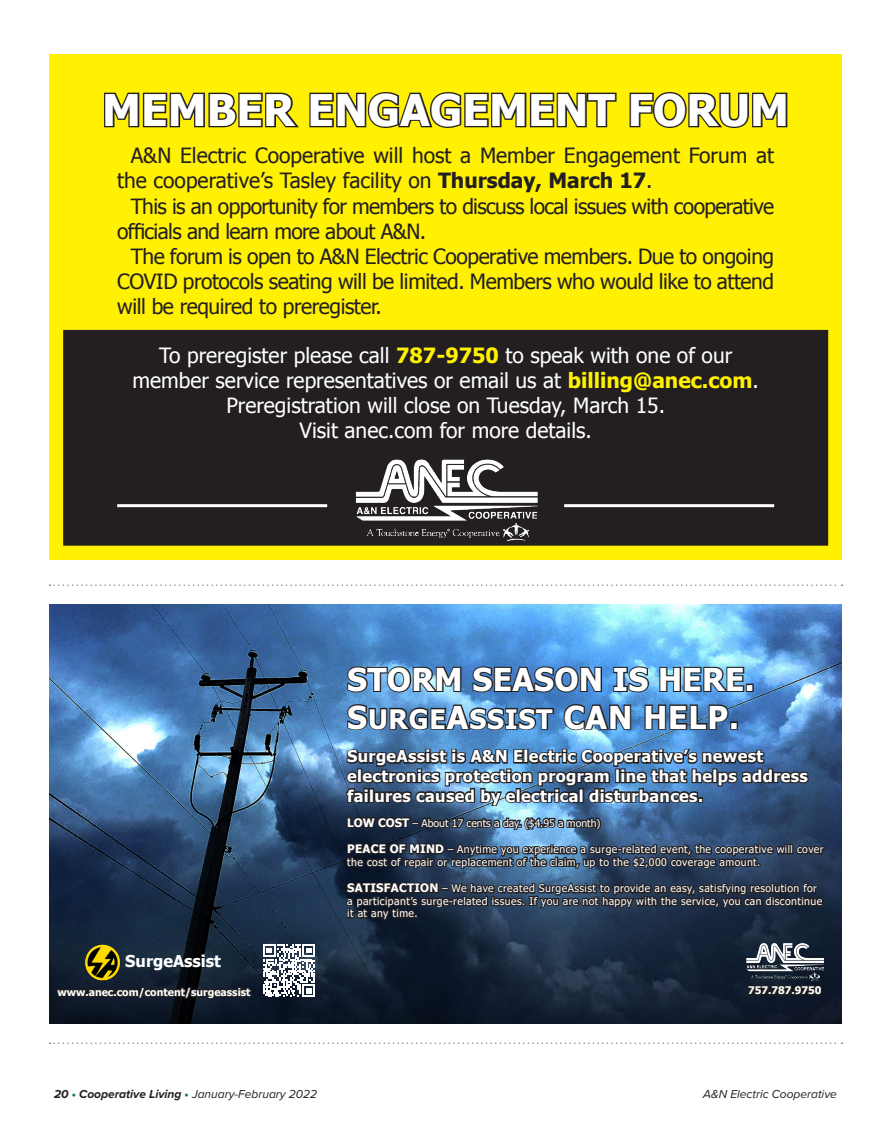
<style>
.page{position:relative;width:891px;height:1134px;background:#fff}
.page>*{position:absolute;margin:0;border:0;box-sizing:border-box;transform-origin:0 0}
.t1{font:700 43.5px "Tahoma";color:#fff}
.t2{font:700 31.35px/37.7px "Tahoma";letter-spacing:.01em;color:#fff}
.t3{font:21px "Tahoma";letter-spacing:-.02em;color:#231f20}
.t4{font:21px/25.2px "Tahoma";color:#fff;text-align:center}
.t5{font:21px "Tahoma";color:#231f20}
.t6{font:700 16.35px/19.5px "Tahoma";letter-spacing:.02em;color:#fff}
.t7{font:700 16.35px "Tahoma";color:#fff}
.t8{font:italic 12px "Proxima Nova";color:#231f20}
.t9{font:10.5px/12.6px "Tahoma";letter-spacing:.04em;color:#fff}
.t10{font:700 10.5px "Tahoma";color:#fff}
.t11{font:10.5px "Tahoma";color:#fff}
.s1{font-weight:700}
.s2{font-weight:700;color:#fff101}
.s3{font-size:26.7px}
.s4{font-weight:700;font-size:11.7px}
.s5{font-weight:900;font-style:normal;color:#19865d}
</style>
<div class="page">
<div style="left:49px;top:54px;width:793px;height:506px;background:#fff101"></div>
<svg style="left:104px;top:92px;width:195px;height:36px"></svg>
<svg style="left:309px;top:92px;width:308px;height:36px"></svg>
<svg style="left:629px;top:92px;width:159px;height:36px"></svg>
<div style="left:64px;top:331px;width:763px;height:214px;background:#231f20"></div>
<div style="left:63px;top:330px;width:765px;height:216px;border:2px solid #231f20"></div>
<img style="left:349px;top:459px;width:192px;height:87px">
<hr style="left:117px;top:504px;width:210px;height:3px;background:#fff">
<hr style="left:564px;top:504px;width:210px;height:3px;background:#fff">
<img style="left:49px;top:605px;width:793px;height:419px">
<svg style="left:346px;top:664px;width:117px;height:30px;background:#53799a"></svg>
<svg style="left:471px;top:665px;width:132px;height:29px;background:#365a85"></svg>
<svg style="left:612px;top:665px;width:38px;height:29px"></svg>
<svg style="left:658px;top:665px;width:87px;height:28px;background:#4e7795"></svg>
<div style="left:746px;top:684px;width:8px;height:8px;border:2px solid #231f20"></div>
<svg style="left:346px;top:703px;width:209px;height:29px;background:#426588"></svg>
<svg style="left:562px;top:703px;width:70px;height:29px;background:#42678d"></svg>
<svg style="left:643px;top:703px;width:87px;height:28px;background:#395c83"></svg>
<div style="left:730px;top:721px;width:8px;height:9px;border:2px solid #231f20"></div>
<svg style="left:344px;top:742px;width:482px;height:181px;background:#314762"></svg>
<img style="left:83px;top:944px;width:39px;height:38px">
<svg style="left:55px;top:983px;width:198px;height:21px;background:#171c26"></svg>
<svg style="left:263px;top:944px;width:52px;height:53px"></svg>
<img style="left:746px;top:942px;width:78px;height:39px">
<svg style="left:745px;top:983px;width:79px;height:14px"></svg>
<svg style="left:49px;top:1043px;width:794px;height:1px"></svg>
<svg style="left:49px;top:584px;width:794px;height:2px"></svg>
<p class="t1" style="left:102px;top:79px;width:688px">MEMBER ENGAGEMENT FORUM</p>
<p class="t5" style="left:131px;top:142px;width:645px">A&amp;N Electric Cooperative will host a Member Engagement Forum at</p>
<p class="t5" style="left:117px;top:167px;width:537px">the cooperative’s Tasley facility on <span class="s1">Thursday, March 17</span>.</p>
<p class="t3" style="left:131px;top:192px;width:645px">This is an opportunity for members to discuss local issues with cooperative</p>
<p class="t3" style="left:117px;top:217px;width:310px">officials and learn more about A&amp;N.</p>
<p class="t3" style="left:131px;top:242px;width:645px">The forum is open to A&amp;N Electric Cooperative members. Due to ongoing</p>
<p class="t3" style="left:117px;top:268px;width:658px">COVID protocols seating will be limited. Members who would like to attend</p>
<p class="t3" style="left:117px;top:293px;width:266px">will be required to preregister.</p>
<p class="t4" style="left:132px;top:341px;width:628px">To preregister please call <span class="s2">787-9750</span> to speak with one of our member service representatives or email us at <span class="s2">billing@anec.com</span>.<br>Preregistration will close on Tuesday, March 15.<br>Visit anec.com for more details.</p>
<p class="t2" style="left:347px;top:662px;width:409px">STORM SEASON IS HERE.<br>S<span class="s3">URGE</span>A<span class="s3">SSIST</span> CAN HELP.</p>
<p class="t6" style="left:347px;top:747px;width:462px">SurgeAssist is A&amp;N Electric Cooperative’s newest electronics protection program line that helps address failures caused by electrical disturbances.</p>
<p class="t11" style="left:347px;top:816px;width:255px"><span class="s4">LOW COST</span> – About 17 cents a day. ($4.95 a month)</p>
<p class="t9" style="left:347px;top:844px;width:478px"><span class="s4">PEACE OF MIND</span> – Anytime you experience a surge-related event, the cooperative will cover the cost of repair or replacement of the claim, up to the $2,000 coverage amount.</p>
<p class="t9" style="left:347px;top:883px;width:477px"><span class="s4">SATISFACTION</span> – We have created SurgeAssist to provide an easy, satisfying resolution for a participant’s surge-related issues. If you are not happy with the service, you can discontinue it at any time.</p>
<p class="t7" style="left:125px;top:950px;width:97px">SurgeAssist</p>
<p class="t10" style="left:58px;top:985px;width:195px">www.anec.com/content/surgeassist</p>
<p class="t10" style="left:748px;top:983px;width:75px">757.787.9750</p>
<p class="t8" style="left:54px;top:1086px;width:265px"><span class="s1">20</span> <span class="s5">•</span> <span class="s1">Cooperative Living</span> <span class="s5">•</span> January-February 2022</p>
<p class="t8" style="left:703px;top:1086px;width:135px">A&amp;N Electric Cooperative</p>
</div>
